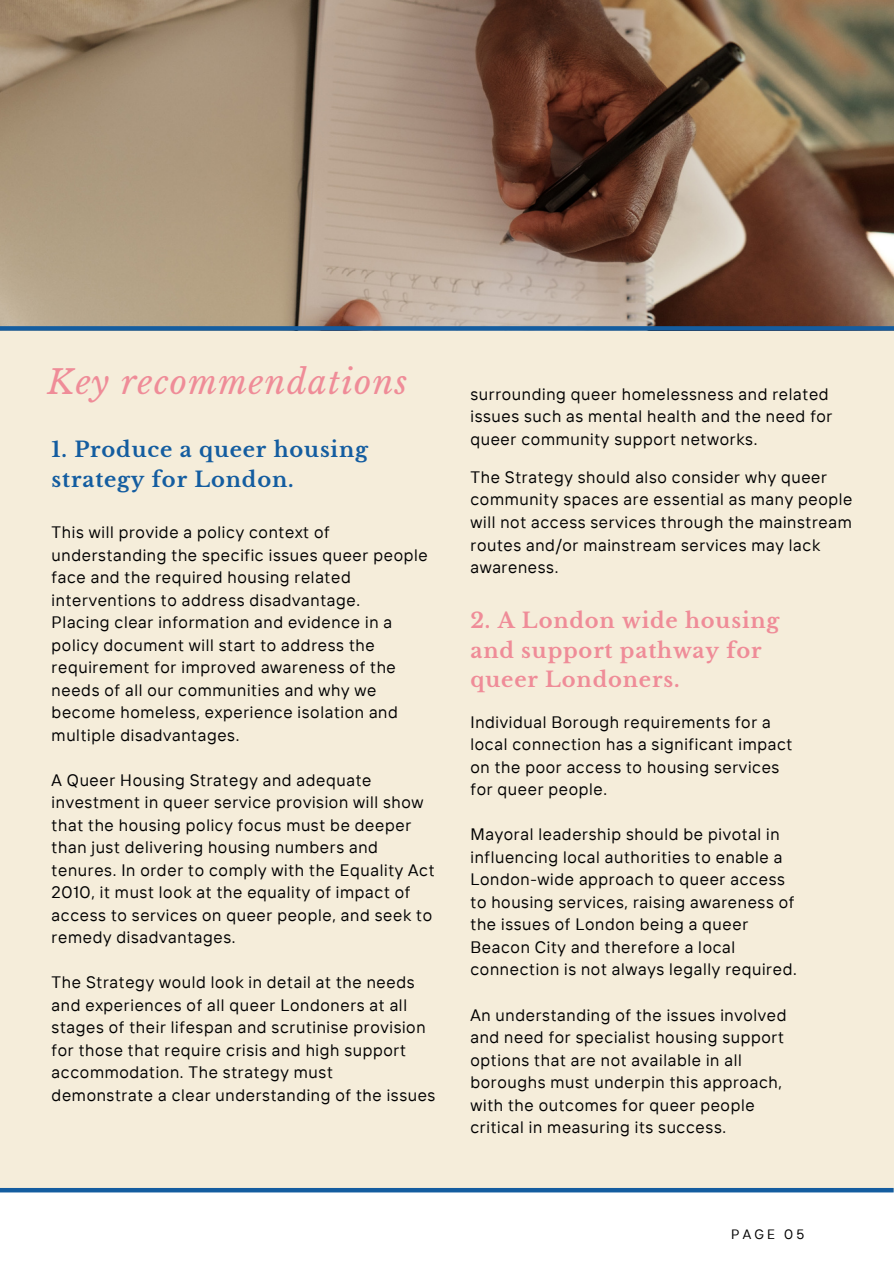
<style>
.page{position:relative;width:894px;height:1264px;background:#fff}
.page>*{position:absolute;margin:0;border:0;box-sizing:border-box;transform-origin:0 0}
.t1{font:italic 33px "Libre Baskerville";letter-spacing:.04em;color:#ef8c98}
.t2{font:700 21px/29.2px "Libre Baskerville";letter-spacing:.04em;color:#ef8c98}
.t3{font:700 21px/29.2px "Libre Baskerville";letter-spacing:.04em;color:#145da0}
.t4{font:16.5px/22.5px "TT Interphases";letter-spacing:.04em;color:#000001}
.t5{font:13.5px "TT Interphases";letter-spacing:.23em;color:#000001}
</style>
<div class="page">
<div style="left:0;top:0;width:893px;height:1263px;background:#f5edda"></div>
<div style="left:0;top:1192px;width:893px;height:71px;background:#fff"></div>
<img style="left:0;top:0;width:893px;height:326px">
<div style="left:0;top:326px;width:893px;height:5px;background:#145da0"></div>
<div style="left:0;top:1187px;width:893px;height:5px;background:#145da0"></div>
<h3 class="t1" style="left:47px;top:362px;width:361px">Key recommendations</h3>
<h1 class="t3" style="left:52px;top:435px;width:318px">1. Produce a queer housing strategy for London.</h1>
<h2 class="t4" style="left:52px;top:520px;width:377px">This will provide a policy context of understanding the specific issues queer people face and the required housing related interventions to address disadvantage.<br>Placing clear information and evidence in a policy document will start to address the requirement for improved awareness of the needs of all our communities and why we become homeless, experience isolation and multiple disadvantages.</h2>
<h3 class="t4" style="left:52px;top:768px;width:384px">A Queer Housing Strategy and adequate investment in queer service provision will show that the housing policy focus must be deeper than just delivering housing numbers and tenures. In order to comply with the Equality Act 2010, it must look at the equality of impact of access to services on queer people, and seek to remedy disadvantages.</h3>
<h3 class="t4" style="left:52px;top:970px;width:385px">The Strategy would look in detail at the needs and experiences of all queer Londoners at all stages of their lifespan and scrutinise provision for those that require crisis and high support accommodation. The strategy must demonstrate a clear understanding of the issues</h3>
<p class="t4" style="left:470px;top:382px;width:363px">surrounding queer homelessness and related issues such as mental health and the need for queer community support networks.</p>
<h3 class="t4" style="left:470px;top:465px;width:383px">The Strategy should also consider why queer community spaces are essential as many people will not access services through the mainstream routes and/or mainstream services may lack awareness.</h3>
<h3 class="t2" style="left:470px;top:606px;width:310px">2. A London wide housing and support pathway for queer Londoners.</h3>
<h3 class="t4" style="left:470px;top:710px;width:323px">Individual Borough requirements for a local connection has a significant impact on the poor access to housing services for queer people.</h3>
<h2 class="t4" style="left:470px;top:823px;width:328px">Mayoral leadership should be pivotal in influencing local authorities to enable a London-wide approach to queer access to housing services, raising awareness of the issues of London being a queer Beacon City and therefore a local connection is not always legally required.</h2>
<h3 class="t4" style="left:470px;top:1003px;width:317px">An understanding of the issues involved and need for specialist housing support options that are not available in all boroughs must underpin this approach, with the outcomes for queer people critical in measuring its success.</h3>
<h3 class="t5" style="left:731px;top:1225px;width:74px">PAGE 05</h3>
</div>
